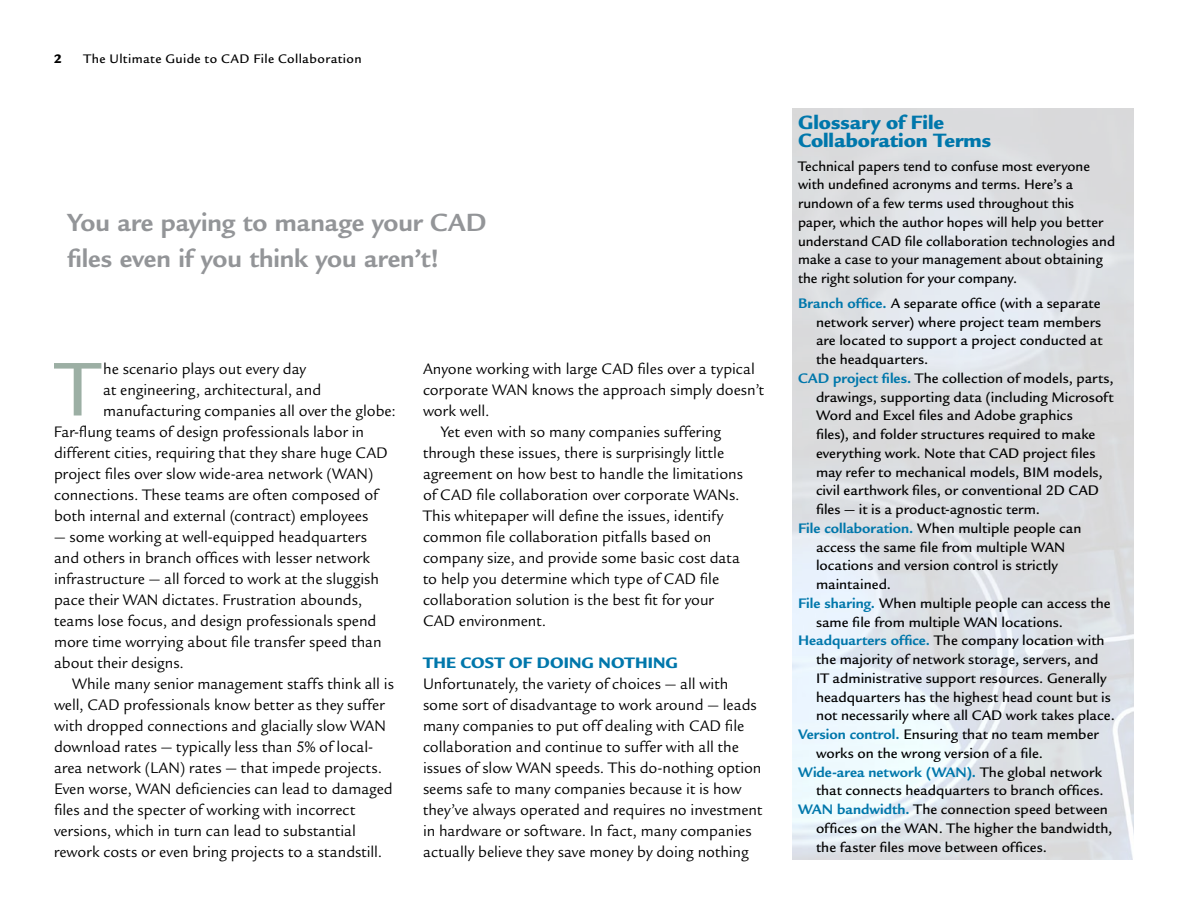
<style>
.page{position:relative;width:1188px;height:918px;background:#fff}
.page>*{position:absolute;margin:0;border:0;box-sizing:border-box;transform-origin:0 0}
.t1{font:500 82.8px "Legacy Sans Std";color:#9cafa4;scale:.92 1}
.t2{font:700 27px/36px "Legacy Sans Std";letter-spacing:-.005em;color:#939598}
.t3{font:900 21px/18.8px "Legacy Sans Std";letter-spacing:-.005em;color:#0077ab}
.t4{font:16.5px/21px "Legacy Sans Std";color:#000}
.t5{font:900 16.5px "Legacy Sans Std";letter-spacing:.005em;color:#0077ab}
.t6{font:500 15px/18.8px "Legacy Sans Std";letter-spacing:.005em;color:#000}
.t7{font:700 15px "Legacy Sans Std";color:#0077ab}
.t8{font:500 13.5px "Legacy Sans Std";letter-spacing:.03em;color:#000}
.t9{font:900 13.5px "Legacy Sans Std";color:#000}
.s1{font-weight:700;color:#0077ab}
.s2{font-weight:500;color:#000}
</style>
<div class="page">
<img style="left:792px;top:108px;width:342px;height:751px">
<p class="t9" style="left:54px;top:51px;width:9px">2</p>
<p class="t8" style="left:84px;top:51px;width:280px">The Ultimate Guide to CAD File Collaboration</p>
<h2 class="t2" style="left:68px;top:205px;width:420px">You are paying to manage your CAD files even if you think you aren’t!</h2>
<h1 class="t1" style="left:56px;top:342px;width:49px">T</h1>
<p class="t4" style="left:103px;top:358px;width:204px">he scenario plays out every day</p>
<p class="t4" style="left:103px;top:379px;width:220px">at engineering, architectural, and</p>
<p class="t4" style="left:103px;top:400px;width:294px">manufacturing companies all over the globe:</p>
<p class="t4" style="left:54px;top:421px;width:312px">Far-flung teams of design professionals labor in</p>
<p class="t4" style="left:54px;top:442px;width:335px">different cities, requiring that they share huge CAD</p>
<p class="t4" style="left:54px;top:463px;width:321px">project files over slow wide-area network (WAN)</p>
<p class="t4" style="left:54px;top:484px;width:325px">connections. These teams are often composed of</p>
<p class="t4" style="left:54px;top:505px;width:316px">both internal and external (contract) employees</p>
<p class="t4" style="left:54px;top:526px;width:329px">— some working at well-equipped headquarters and others in branch offices with lesser network infrastructure — all forced to work at the sluggish pace their WAN dictates. Frustration abounds, teams lose focus, and design professionals spend more time worrying about file transfer speed than about their designs.</p>
<p class="t4" style="left:54px;top:673px;width:341px;text-indent:18px">While many senior management staffs think all is well, CAD professionals know better as they suffer with dropped connections and glacially slow WAN download rates — typically less than 5% of local&shy;area network (LAN) rates — that impede projects.<br>Even worse, WAN deficiencies can lead to damaged files and the specter of working with incorrect versions, which in turn can lead to substantial rework costs or even bring projects to a standstill.</p>
<p class="t4" style="left:423px;top:358px;width:333px">Anyone working with large CAD files over a typical</p>
<p class="t4" style="left:423px;top:379px;width:343px">corporate WAN knows the approach simply doesn’t</p>
<p class="t4" style="left:423px;top:400px;width:68px">work well.</p>
<p class="t4" style="left:441px;top:421px;width:282px">Yet even with so many companies suffering</p>
<p class="t4" style="left:423px;top:442px;width:303px">through these issues, there is surprisingly little</p>
<p class="t4" style="left:423px;top:463px;width:321px">agreement on how best to handle the limitations</p>
<p class="t4" style="left:423px;top:484px;width:318px">of CAD file collaboration over corporate WANs.</p>
<p class="t4" style="left:423px;top:505px;width:302px">This whitepaper will define the issues, identify</p>
<p class="t4" style="left:423px;top:526px;width:290px">common file collaboration pitfalls based on</p>
<p class="t4" style="left:423px;top:547px;width:319px">company size, and provide some basic cost data</p>
<p class="t4" style="left:423px;top:568px;width:298px">to help you determine which type of CAD file</p>
<p class="t4" style="left:423px;top:589px;width:292px">collaboration solution is the best fit for your</p>
<p class="t4" style="left:423px;top:610px;width:125px">CAD environment.</p>
<p class="t5" style="left:423px;top:652px;width:256px">THE COST OF DOING NOTHING</p>
<p class="t4" style="left:423px;top:673px;width:341px">Unfortunately, the variety of choices — all with some sort of disadvantage to work around — leads many companies to put off dealing with CAD file collaboration and continue to suffer with all the issues of slow WAN speeds. This do-nothing option seems safe to many companies because it is how they’ve always operated and requires no investment in hardware or software. In fact, many companies actually believe they save money by doing nothing</p>
<p class="t3" style="left:798px;top:112px;width:195px">Glossary of File<br>Collaboration Terms</p>
<p class="t6" style="left:798px;top:157px;width:319px">Technical papers tend to confuse most everyone with undefined acronyms and terms. Here’s a rundown of a few terms used throughout this paper, which the author hopes will help you better understand CAD file collaboration technologies and make a case to your management about obtaining the right solution for your company.</p>
<p class="t6" style="left:798px;top:294px;width:304px"><span class="s1">Branch office.</span> A separate office (with a separate</p>
<p class="t6" style="left:816px;top:313px;width:287px">network server) where project team members</p>
<p class="t6" style="left:816px;top:331px;width:288px">are located to support a project conducted at</p>
<p class="t6" style="left:816px;top:350px;width:114px">the headquarters.</p>
<p class="t6" style="left:798px;top:369px;width:317px"><span class="s1">CAD project files.</span> The collection of models, parts,</p>
<p class="t6" style="left:816px;top:388px;width:299px">drawings, supporting data (including Microsoft</p>
<p class="t6" style="left:816px;top:406px;width:258px">Word and Excel files and Adobe graphics</p>
<p class="t6" style="left:816px;top:425px;width:281px">files), and folder structures required to make</p>
<p class="t6" style="left:816px;top:444px;width:281px">everything work. Note that CAD project files</p>
<p class="t6" style="left:816px;top:463px;width:288px">may refer to mechanical models, BIM models,</p>
<p class="t6" style="left:816px;top:481px;width:284px">civil earthwork files, or conventional 2D CAD</p>
<p class="t6" style="left:816px;top:500px;width:226px">files — it is a product-agnostic term.</p>
<p class="t6" style="left:798px;top:519px;width:285px"><span class="s1">File collaboration.</span> When multiple people can</p>
<p class="t6" style="left:816px;top:538px;width:251px">access the same file from multiple WAN</p>
<p class="t6" style="left:816px;top:556px;width:243px">locations and version control is strictly</p>
<p class="t6" style="left:816px;top:575px;width:77px">maintained.</p>
<p class="t6" style="left:798px;top:594px;width:314px"><span class="s1">File sharing.</span> When multiple people can access the</p>
<p class="t6" style="left:816px;top:613px;width:249px">same file from multiple WAN locations.</p>
<p class="t6" style="left:798px;top:631px;width:308px"><span class="s1">Headquarters office.</span> The company location with</p>
<p class="t6" style="left:816px;top:650px;width:284px">the majority of network storage, servers, and</p>
<p class="t6" style="left:816px;top:669px;width:292px">IT administrative support resources. Generally</p>
<p class="t6" style="left:816px;top:688px;width:296px">headquarters has the highest head count but is</p>
<p class="t6" style="left:816px;top:706px;width:300px">not necessarily where all CAD work takes place.</p>
<p class="t6" style="left:798px;top:725px;width:302px"><span class="s1">Version control.</span> Ensuring that no team member</p>
<p class="t6" style="left:816px;top:744px;width:229px">works on the wrong version of a file.</p>
<p class="t7" style="left:798px;top:763px;width:305px">Wide-area network (WAN). <span class="s2">The global network</span></p>
<p class="t6" style="left:816px;top:781px;width:289px">that connects headquarters to branch offices.</p>
<p class="t6" style="left:798px;top:800px;width:311px"><span class="s1">WAN bandwidth.</span> The connection speed between</p>
<p class="t6" style="left:816px;top:819px;width:298px">offices on the WAN. The higher the bandwidth,</p>
<p class="t6" style="left:816px;top:838px;width:232px">the faster files move between offices.</p>
</div>
